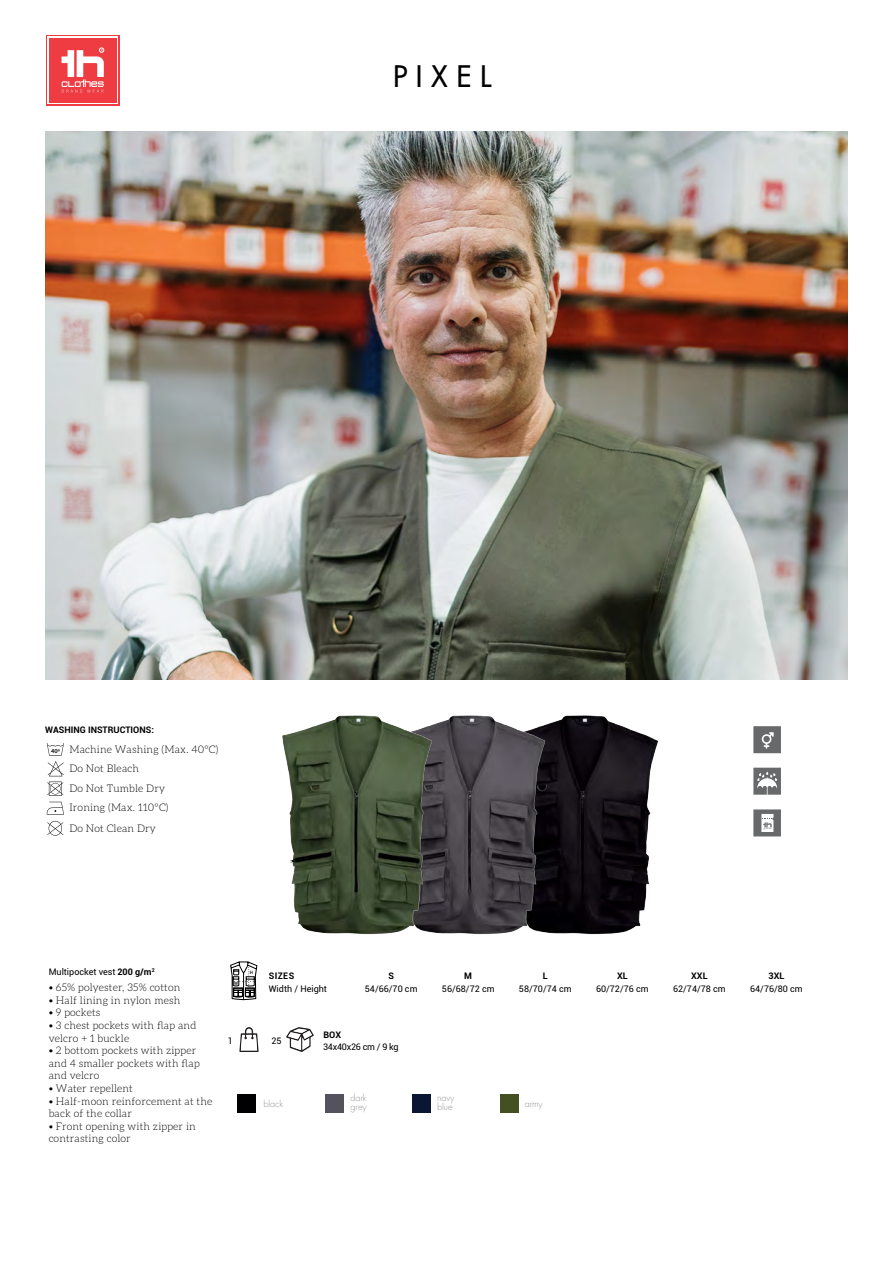
<style>
.page{position:relative;width:893px;height:1263px;background:#fff}
.page>*{position:absolute;margin:0;border:0;box-sizing:border-box;transform-origin:0 0}
.t1{font:500 28.95px "Futura Std";letter-spacing:.3em;color:#000001}
.t2{font:300 10.5px/12.6px "Aleo";letter-spacing:.015em;color:#000001}
.t3{font:9px "Roboto";color:#000001}
.t4{font:700 9px "Roboto";color:#000001}
.t5{font:300 9px/9px "Futura Std";letter-spacing:-.01em;color:#939595}
.t6{font:9px "Roboto";letter-spacing:-.025em;color:#000001}
.t7{font:600 6.15px "Myriad Pro";color:#000001}
.t8{font:500 4.5px "Roboto";color:#000001}
.s1{font-weight:700}
</style>
<div class="page">
<img style="left:46px;top:131px;width:801px;height:549px">
<img style="left:608px;top:721px;width:50px;height:213px">
<img style="left:494px;top:715px;width:114px;height:220px">
<img style="left:282px;top:715px;width:212px;height:220px">
<div style="left:46px;top:35px;width:73px;height:70px;background:#ee3c42"></div>
<div style="left:47px;top:36px;width:71px;height:68px;background:linear-gradient(to right,#ee3c42,#ee3c42)"></div>
<div style="left:49px;top:38px;width:67px;height:64px;background:#ee3c42"></div>
<svg style="left:62px;top:48px;width:42px;height:45px"></svg>
<svg style="left:286px;top:1027px;width:28px;height:25px"></svg>
<svg style="left:47px;top:802px;width:17px;height:12px"></svg>
<svg style="left:47px;top:821px;width:16px;height:15px"></svg>
<svg style="left:47px;top:743px;width:17px;height:53px"></svg>
<div style="left:325px;top:1094px;width:19px;height:19px;background:#54525c"></div>
<div style="left:412px;top:1094px;width:19px;height:19px;background:#0a1633"></div>
<div style="left:237px;top:1094px;width:19px;height:19px;background:#000002"></div>
<div style="left:500px;top:1094px;width:19px;height:19px;background:#445022"></div>
<svg style="left:230px;top:961px;width:29px;height:91px"></svg>
<svg style="left:753px;top:768px;width:28px;height:27px"></svg>
<svg style="left:753px;top:809px;width:28px;height:27px"></svg>
<svg style="left:753px;top:726px;width:28px;height:27px"></svg>
<h1 class="t1" style="left:393px;top:59px;width:100px">PIXEL</h1>
<p class="t4" style="left:45px;top:723px;width:110px">WASHING INSTRUCTIONS:</p>
<p class="t7" style="left:51px;top:747px;width:10px">40º</p>
<p class="t2" style="left:69px;top:742px;width:151px">Machine Washing (Max. 40ºC)</p>
<p class="t2" style="left:69px;top:762px;width:71px">Do Not Bleach</p>
<p class="t2" style="left:69px;top:801px;width:101px">Ironing (Max. 110ºC)</p>
<p class="t2" style="left:69px;top:782px;width:97px">Do Not Tumble Dry</p>
<p class="t2" style="left:69px;top:821px;width:88px">Do Not Clean Dry</p>
<p class="t3" style="left:49px;top:966px;width:108px">Multipocket vest <span class="s1">200 g/m</span><sup>2</sup></p>
<p class="t2" style="left:49px;top:981px;width:133px">• 65% polyester, 35% cotton</p>
<p class="t2" style="left:49px;top:994px;width:133px">• Half lining in nylon mesh</p>
<p class="t2" style="left:49px;top:1006px;width:53px">• 9 pockets</p>
<p class="t2" style="left:49px;top:1019px;width:149px">• 3 chest pockets with flap and velcro + 1 buckle</p>
<p class="t2" style="left:49px;top:1044px;width:153px">• 2 bottom pockets with zipper and 4 smaller pockets with flap and velcro</p>
<p class="t2" style="left:49px;top:1082px;width:86px">• Water repellent</p>
<p class="t2" style="left:49px;top:1095px;width:165px">• Half-moon reinforcement at the back of the collar</p>
<p class="t2" style="left:49px;top:1120px;width:149px">• Front opening with zipper in contrasting color</p>
<p class="t8" style="left:250px;top:969px;width:5px">H</p>
<p class="t4" style="left:269px;top:969px;width:27px">SIZES</p>
<p class="t3" style="left:269px;top:983px;width:60px">Width / Height</p>
<p class="t4" style="left:323px;top:1029px;width:19px">BOX</p>
<p class="t4" style="left:388px;top:969px;width:7px">S</p>
<p class="t3" style="left:365px;top:983px;width:54px">54/66/70 cm</p>
<p class="t8" style="left:234px;top:980px;width:5px">W</p>
<p class="t3" style="left:228px;top:1035px;width:7px">1</p>
<p class="t3" style="left:272px;top:1035px;width:11px">25</p>
<p class="t6" style="left:323px;top:1041px;width:77px">34x40x26 cm / 9 kg</p>
<p class="t4" style="left:464px;top:969px;width:9px">M</p>
<p class="t3" style="left:442px;top:983px;width:54px">56/68/72 cm</p>
<p class="t4" style="left:543px;top:969px;width:7px">L</p>
<p class="t3" style="left:519px;top:983px;width:54px">58/70/74 cm</p>
<p class="t5" style="left:351px;top:1094px;width:18px">dark grey</p>
<p class="t5" style="left:263px;top:1100px;width:21px">black</p>
<p class="t5" style="left:437px;top:1094px;width:19px">navy blue</p>
<p class="t5" style="left:525px;top:1100px;width:19px">army</p>
<p class="t4" style="left:617px;top:969px;width:12px">XL</p>
<p class="t3" style="left:596px;top:983px;width:54px">60/72/76 cm</p>
<p class="t4" style="left:691px;top:969px;width:18px">XXL</p>
<p class="t3" style="left:673px;top:983px;width:54px">62/74/78 cm</p>
<p class="t4" style="left:768px;top:969px;width:17px">3XL</p>
<p class="t3" style="left:750px;top:983px;width:54px">64/76/80 cm</p>
</div>
